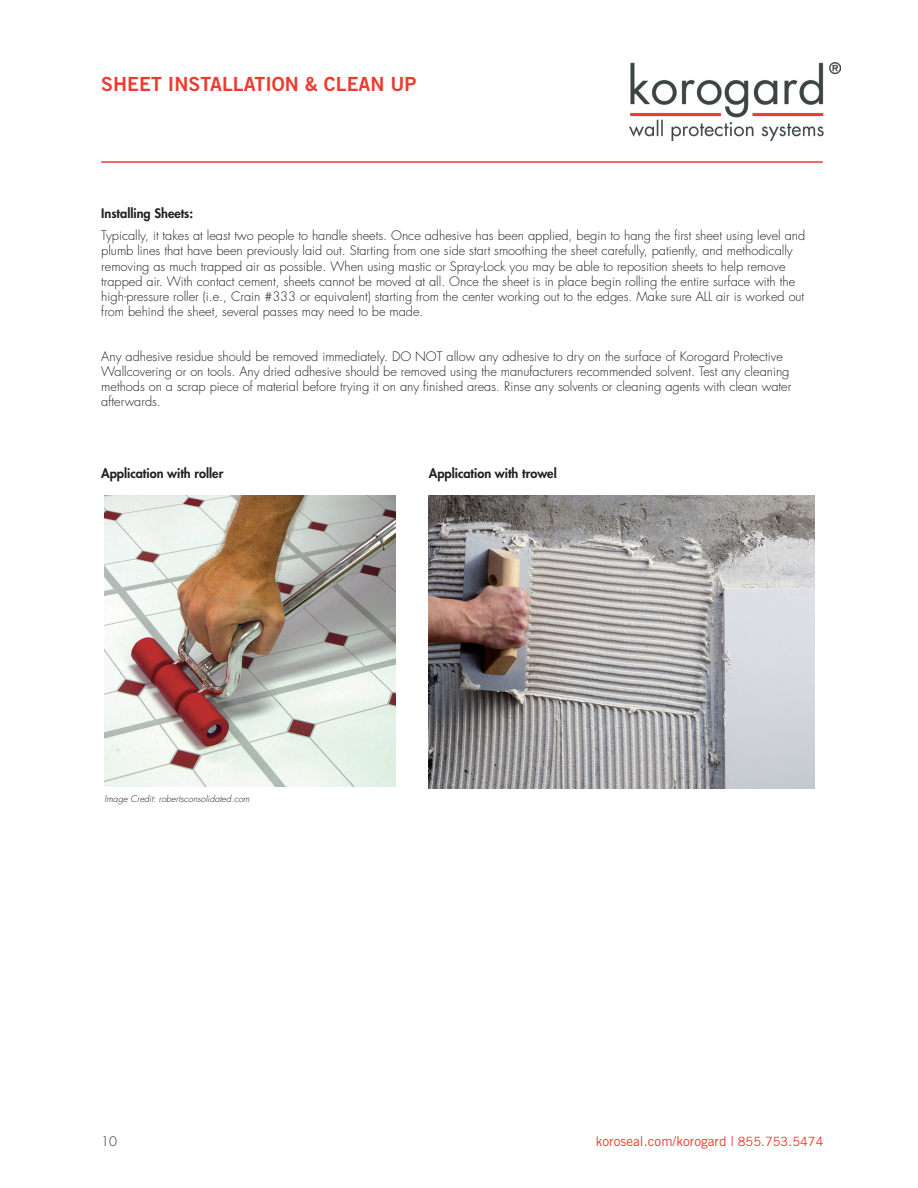
<style>
.page{position:relative;width:918px;height:1188px;background:#fff}
.page>*{position:absolute;margin:0;border:0;box-sizing:border-box;transform-origin:0 0}
.t1{font:19.5px "Trade Gothic LT Std Bd 2";color:#ea3d2f}
.t2{font:13.5px "Trade Gothic LT Std";color:#ea3d2f}
.t3{font:300 12.75px/15.3px "Futura Std";color:#231f20}
.t4{font:800 12.75px "Futura Std";color:#231f20}
.t5{font:italic 300 9px "Futura Std";color:#231f20}
.s1{font-size:12.75px}
</style>
<div class="page">
<hr style="left:101px;top:161px;width:722px;height:2px;background:#ea3d2f">
<img style="left:630px;top:62px;width:210px;height:78px">
<img style="left:105px;top:496px;width:290px;height:290px">
<img style="left:429px;top:496px;width:385px;height:293px">
<p class="t1" style="left:101px;top:72px;width:317px">SHEET INSTALLATION &amp; CLEAN UP</p>
<p class="t4" style="left:101px;top:205px;width:93px">Installing Sheets:</p>
<p class="t3" style="left:101px;top:228px;width:706px">Typically, it takes at least two people to handle sheets. Once adhesive has been applied, begin to hang the first sheet using level and plumb lines that have been previously laid out. Starting from one side start smoothing the sheet carefully, patiently, and methodically removing as much trapped air as possible. When using mastic or Spray-Lock you may be able to reposition sheets to help remove trapped air. With contact cement, sheets cannot be moved at all. Once the sheet is in place begin rolling the entire surface with the high-pressure roller (i.e., Crain #333 or equivalent) starting from the center working out to the edges. Make sure ALL air is worked out from behind the sheet, several passes may need to be made.</p>
<p class="t3" style="left:101px;top:349px;width:691px">Any adhesive residue should be removed immediately. DO NOT allow any adhesive to dry on the surface of Korogard Protective Wallcovering or on tools. Any dried adhesive should be removed using the manufacturers recommended solvent. Test any cleaning methods on a scrap piece of material before trying it on any finished areas. Rinse any solvents or cleaning agents with clean water afterwards.</p>
<p class="t4" style="left:101px;top:465px;width:124px">Application with roller</p>
<p class="t4" style="left:429px;top:465px;width:129px">Application with trowel</p>
<p class="t5" style="left:105px;top:794px;width:147px">Image Credit: robertsconsolidated.com</p>
<p class="t3" style="left:101px;top:1134px;width:17px">10</p>
<p class="t2" style="left:596px;top:1133px;width:229px">koroseal.com/korogard | <span class="s1">855.753.5474</span></p>
</div>
